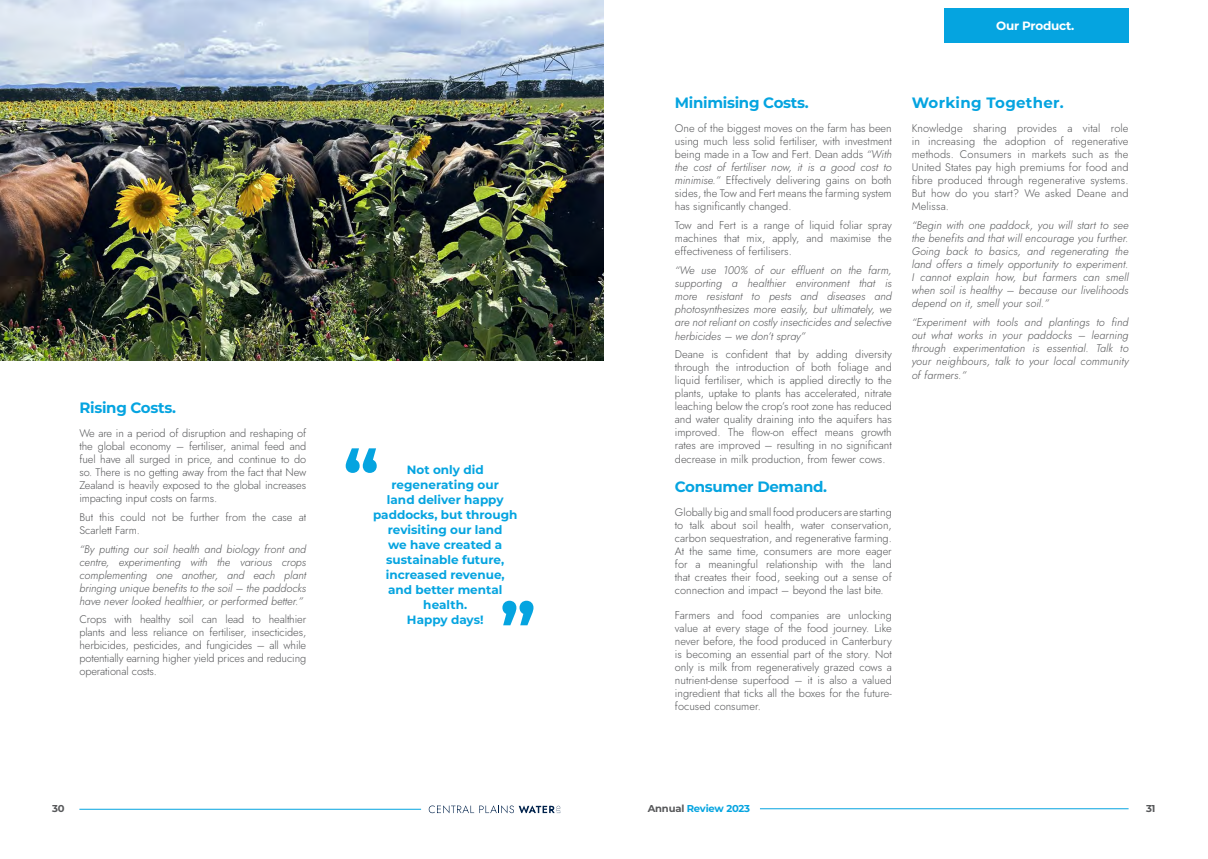
<style>
.page{position:relative;width:1208px;height:859px;background:#fff}
.page>*{position:absolute;margin:0;border:0;box-sizing:border-box;transform-origin:0 0}
.TITLE_3{font:700 72.3px "Montserrat";color:#05a4e0}
.TITLE_2_Left{font:700 15px "Montserrat";letter-spacing:-.02em;color:#05a4e0}
.TITLE_2_Left-2{font:700 15px "Montserrat";letter-spacing:.02em;color:#05a4e0}
.TITLE_3-2{font:700 12px/15px "Montserrat";color:#05a4e0;text-align:center}
.TITLE_3-3{font:700 12px "Montserrat";letter-spacing:-.02em;color:#fff}
.t1{font:11px/13px "Jost";color:#57585a;text-align:justify}
.t2{font:italic 11px/13px "Jost";color:#57585a;text-align:justify}
.t3{font:700 10px "Montserrat";letter-spacing:-.02em;color:#05a4e0}
.t4{font:700 10px "Montserrat";color:#57585a}
.s1{font-style:italic}
.s2{color:#57585a}
</style>
<div class="page">
<hr style="left:79px;top:809px;width:342px;height:1px;background:#05a4e0">
<svg style="left:429px;top:805px;width:131px;height:8px"></svg>
<img style="left:0;top:0;width:604px;height:360px">
<div style="left:944px;top:9px;width:184px;height:34px;background:#05a4e0"></div>
<hr style="left:760px;top:808px;width:368px;height:1px;background:#05a4e0">
<p class="TITLE_2_Left" style="left:79px;top:397px;width:98px">Rising Costs.</p>
<p class="t1" style="left:79px;top:427px;width:228px">We are in a period of disruption and reshaping of the global economy – fertiliser, animal feed and fuel have all surged in price, and continue to do so. There is no getting away from the fact that New Zealand is heavily exposed to the global increases impacting input costs on farms.</p>
<p class="t1" style="left:79px;top:511px;width:228px">But this could not be further from the case at<br>Scarlett Farm.</p>
<p class="t2" style="left:79px;top:542px;width:228px">“By putting our soil health and biology front and centre, experimenting with the various crops complementing one another, and each plant bringing unique benefits to the soil – the paddocks have never looked healthier, or performed better.”</p>
<p class="t1" style="left:79px;top:613px;width:228px">Crops with healthy soil can lead to healthier plants and less reliance on fertiliser, insecticides, herbicides, pesticides, and fungicides – all while potentially earning higher yield prices and reducing operational costs.</p>
<p class="TITLE_3" style="left:343px;top:424px;width:38px">“</p>
<p class="TITLE_3-2" style="left:373px;top:461px;width:146px">Not only did regenerating our<br>land deliver happy paddocks, but through revisiting our land<br>we have created a sustainable future, increased revenue, and better mental health.<br>Happy days!</p>
<p class="TITLE_3" style="left:500px;top:577px;width:38px">”</p>
<p class="TITLE_3-3" style="left:996px;top:17px;width:80px">Our Product.</p>
<p class="TITLE_2_Left" style="left:675px;top:92px;width:135px">Minimising Costs.</p>
<p class="t1" style="left:675px;top:122px;width:218px">One of the biggest moves on the farm has been using much less solid fertiliser, with investment being made in a Tow and Fert. Dean adds <span class="s1">“With the cost of fertiliser now, it is a good cost to minimise.”</span> Effectively delivering gains on both sides, the Tow and Fert means the farming system has significantly changed.</p>
<p class="t1" style="left:675px;top:219px;width:218px">Tow and Fert is a range of liquid foliar spray machines that mix, apply, and maximise the effectiveness of fertilisers.</p>
<p class="t2" style="left:675px;top:264px;width:218px">“We use 100% of our effluent on the farm, supporting a healthier environment that is more resistant to pests and diseases and photosynthesizes more easily, but ultimately, we are not reliant on costly insecticides and selective</p>
<p class="t2" style="left:675px;top:330px;width:132px">herbicides – we don’t spray”</p>
<p class="t1" style="left:675px;top:348px;width:218px">Deane is confident that by adding diversity through the introduction of both foliage and liquid fertiliser, which is applied directly to the plants, uptake to plants has accelerated, nitrate leaching below the crop’s root zone has reduced and water quality draining into the aquifers has improved. The flow-on effect means growth rates are improved – resulting in no significant decrease in milk production, from fewer cows.</p>
<p class="TITLE_2_Left" style="left:675px;top:476px;width:154px">Consumer Demand.</p>
<p class="t1" style="left:675px;top:506px;width:218px">Globally big and small food producers are starting to talk about soil health, water conservation, carbon sequestration, and regenerative farming.<br>At the same time, consumers are more eager for a meaningful relationship with the land that creates their food, seeking out a sense of connection and impact – beyond the last bite.</p>
<p class="t1" style="left:675px;top:608px;width:218px">Farmers and food companies are unlocking value at every stage of the food journey. Like never before, the food produced in Canterbury is becoming an essential part of the story. Not only is milk from regeneratively grazed cows a nutrient-dense superfood – it is also a valued ingredient that ticks all the boxes for the future&shy;focused consumer.</p>
<p class="TITLE_2_Left-2" style="left:911px;top:92px;width:154px">Working Together.</p>
<p class="t1" style="left:911px;top:122px;width:218px">Knowledge sharing provides a vital role in increasing the adoption of regenerative methods. Consumers in markets such as the United States pay high premiums for food and fibre produced through regenerative systems.<br>But how do you start? We asked Deane and Melissa.</p>
<p class="t2" style="left:911px;top:219px;width:218px">“Begin with one paddock, you will start to see the benefits and that will encourage you further.<br>Going back to basics, and regenerating the land offers a timely opportunity to experiment.<br>I cannot explain how, but farmers can smell when soil is healthy – because our livelihoods depend on it, smell your soil.”</p>
<p class="t2" style="left:911px;top:316px;width:218px">“Experiment with tools and plantings to find out what works in your paddocks – learning through experimentation is essential. Talk to your neighbours, talk to your local community</p>
<p class="t2" style="left:911px;top:369px;width:56px">of farmers.”</p>
<p class="t4" style="left:52px;top:801px;width:14px">30</p>
<p class="t3" style="left:648px;top:802px;width:104px"><span class="s2">Annual</span> Review 2023</p>
<p class="t4" style="left:1146px;top:801px;width:11px">31</p>
</div>
